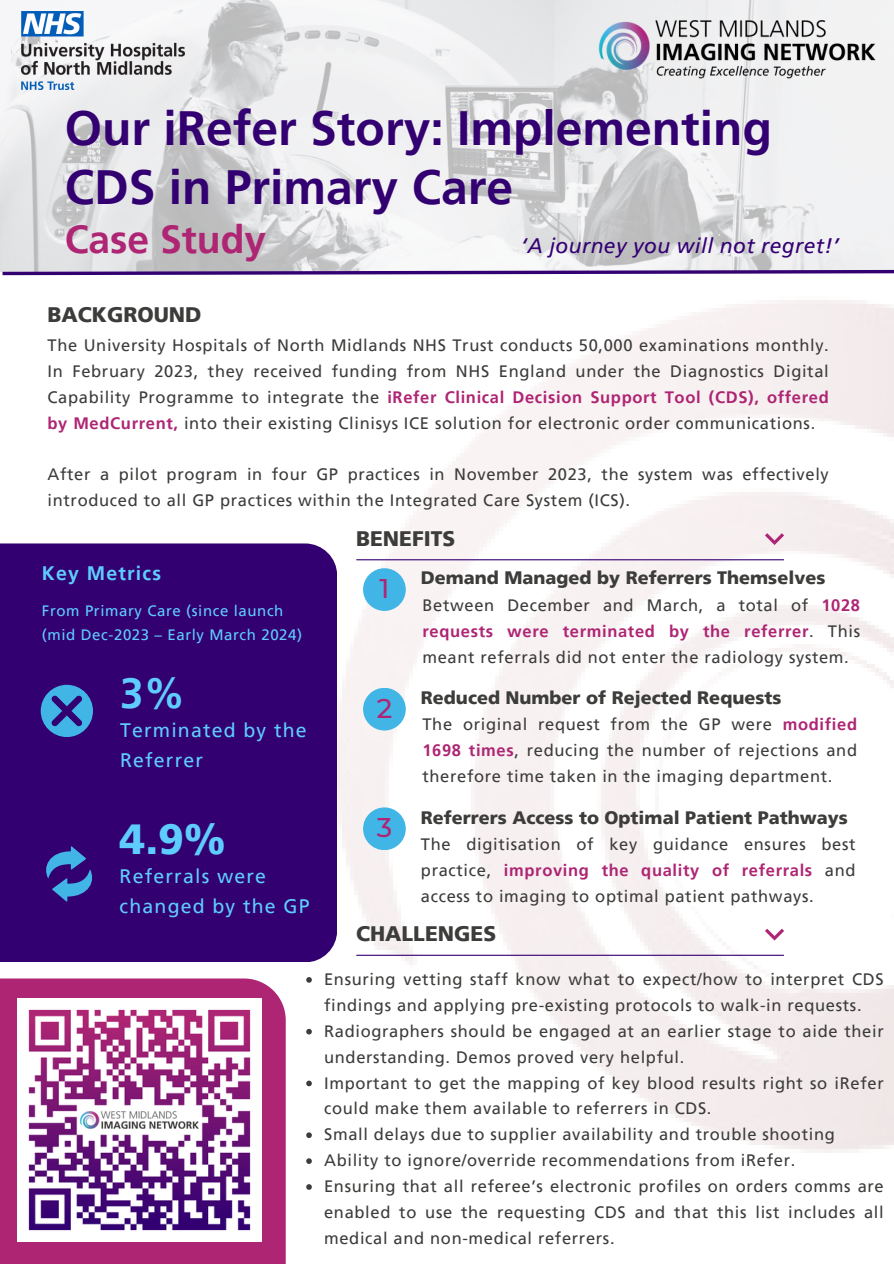
<style>
.page{position:relative;width:894px;height:1264px;background:#fff}
.page>*{position:absolute;margin:0;border:0;box-sizing:border-box;transform-origin:0 0}
.t1{font:700 48px/58.5px "Frutiger LT Pro";color:#330072}
.t2{font:900 42px "Frutiger LT Pro";color:#5ecdfe}
.t3{font:700 42px "Frutiger LT Pro";color:#5ecdfe}
.t4{font:700 39px "Frutiger LT Pro";color:#ae2573}
.t5{font:500 27px "Montserrat";color:#ae2573}
.t6{font:900 21px "Frutiger LT Pro";color:#3c3c3b}
.t7{font:italic 21px "Frutiger LT Pro";letter-spacing:.02em;color:#330072}
.t8{font:19.5px/30.3px "Frutiger LT Pro";letter-spacing:.06em;color:#5ecdfe}
.t9{font:700 19.5px "Frutiger LT Pro";letter-spacing:.06em;color:#5ecdfe}
.t10{font:900 18px "Frutiger LT Pro";color:#3c3c3b}
.t11{font:16.5px/25.8px "Frutiger LT Pro";letter-spacing:.04em;color:#3c3c3b;text-align:justify}
.t12{font:15px/23.7px "Frutiger LT Pro";letter-spacing:.04em;color:#5ecdfe}
.s1{font-weight:700;color:#ae2573}
</style>
<div class="page">
<img style="left:307px;top:300px;width:586px;height:890px">
<div style="left:363px;top:568px;width:42px;height:43px;background:#41b6e6;border-radius:50%"></div>
<div style="left:363px;top:687px;width:42px;height:43px;background:#41b6e6;border-radius:50%"></div>
<div style="left:363px;top:807px;width:42px;height:43px;background:#41b6e6;border-radius:50%"></div>
<div style="left:0;top:543px;width:337px;height:419px;background:#330072"></div>
<svg style="left:41px;top:685px;width:52px;height:51px;background:#3b72ba"></svg>
<svg style="left:42px;top:846px;width:54px;height:55px;background:#373e99"></svg>
<hr style="left:356px;top:559px;width:427px;height:1px;background:#330072">
<svg style="left:764px;top:533px;width:19px;height:12px"></svg>
<img style="left:0;top:0;width:893px;height:268px">
<svg style="left:0;top:268px;width:893px;height:8px"></svg>
<img style="left:22px;top:12px;width:162px;height:77px">
<img style="left:590px;top:9px;width:62px;height:91px">
<img style="left:655px;top:9px;width:226px;height:73px">
<svg style="left:306px;top:977px;width:6px;height:5px"></svg>
<svg style="left:306px;top:1028px;width:6px;height:6px"></svg>
<svg style="left:306px;top:1080px;width:6px;height:6px"></svg>
<svg style="left:306px;top:1132px;width:6px;height:5px"></svg>
<svg style="left:306px;top:1158px;width:6px;height:5px"></svg>
<svg style="left:306px;top:1184px;width:6px;height:5px"></svg>
<div style="left:0;top:978px;width:286px;height:285px;background:#ae2573"></div>
<img style="left:18px;top:998px;width:243px;height:243px">
<hr style="left:356px;top:954px;width:427px;height:1px;background:#330072">
<svg style="left:764px;top:928px;width:19px;height:12px"></svg>
<p class="t1" style="left:65px;top:99px;width:708px">Our iRefer Story: Implementing<br>CDS in Primary Care</p>
<p class="t4" style="left:65px;top:216px;width:203px">Case Study</p>
<p class="t7" style="left:521px;top:232px;width:319px">‘A journey you will not regret!’</p>
<h3 class="t6" style="left:48px;top:302px;width:155px">BACKGROUND</h3>
<h6 class="t11" style="left:48px;top:332px;width:782px">The University Hospitals of North Midlands NHS Trust conducts 50,000 examinations monthly.<br>In February 2023, they received funding from NHS England under the Diagnostics Digital Capability Programme to integrate the <span class="s1">iRefer Clinical Decision Support Tool (CDS), offered by MedCurrent,</span> into their existing Clinisys ICE solution for electronic order communications.</h6>
<p class="t11" style="left:48px;top:461px;width:782px">After a pilot program in four GP practices in November 2023, the system was effectively introduced to all GP practices within the Integrated Care System (ICS).</p>
<p class="t9" style="left:42px;top:561px;width:120px">Key Metrics</p>
<p class="t12" style="left:42px;top:599px;width:262px">From Primary Care (since launch (mid Dec-2023 – Early March 2024)</p>
<h6 class="t3" style="left:120px;top:667px;width:67px">3%</h6>
<p class="t8" style="left:120px;top:715px;width:188px">Terminated by the<br>Referrer</p>
<p class="t2" style="left:120px;top:813px;width:108px">4.9%</p>
<h6 class="t8" style="left:120px;top:860px;width:191px">Referrals were changed by the GP</h6>
<p class="t6" style="left:356px;top:525px;width:101px">BENEFITS</p>
<h5 class="t5" style="left:379px;top:572px;width:11px">1</h5>
<h3 class="t5" style="left:376px;top:691px;width:17px">2</h3>
<p class="t5" style="left:376px;top:811px;width:17px">3</p>
<p class="t10" style="left:421px;top:567px;width:406px">Demand Managed by Referrers Themselves</p>
<p class="t11" style="left:422px;top:592px;width:439px">Between December and March, a total of <span class="s1">1028 requests were terminated by the referrer</span>. This meant referrals did not enter the radiology system.</p>
<p class="t10" style="left:421px;top:686px;width:362px">Reduced Number of Rejected Requests</p>
<p class="t11" style="left:422px;top:711px;width:436px">The original request from the GP were <span class="s1">modified 1698 times</span>, reducing the number of rejections and therefore time taken in the imaging department.</p>
<p class="t10" style="left:421px;top:806px;width:428px">Referrers Access to Optimal Patient Pathways</p>
<h1 class="t11" style="left:421px;top:831px;width:436px">The digitisation of key guidance ensures best practice, <span class="s1">improving the quality of referrals</span> and access to imaging to optimal patient pathways.</h1>
<p class="t6" style="left:356px;top:921px;width:141px">CHALLENGES</p>
<p class="t11" style="left:324px;top:966px;width:561px">Ensuring vetting staff know what to expect/how to interpret CDS findings and applying pre-existing protocols to walk-in requests.</p>
<p class="t11" style="left:324px;top:1017px;width:561px">Radiographers should be engaged at an earlier stage to aide their understanding. Demos proved very helpful.</p>
<h3 class="t11" style="left:324px;top:1069px;width:561px">Important to get the mapping of key blood results right so iRefer could make them available to referrers in CDS.</h3>
<p class="t11" style="left:324px;top:1121px;width:512px">Small delays due to supplier availability and trouble shooting</p>
<p class="t11" style="left:324px;top:1147px;width:472px">Ability to ignore/override recommendations from iRefer.</p>
<h4 class="t11" style="left:324px;top:1173px;width:561px">Ensuring that all referee’s electronic profiles on orders comms are enabled to use the requesting CDS and that this list includes all medical and non-medical referrers.</h4>
</div>
